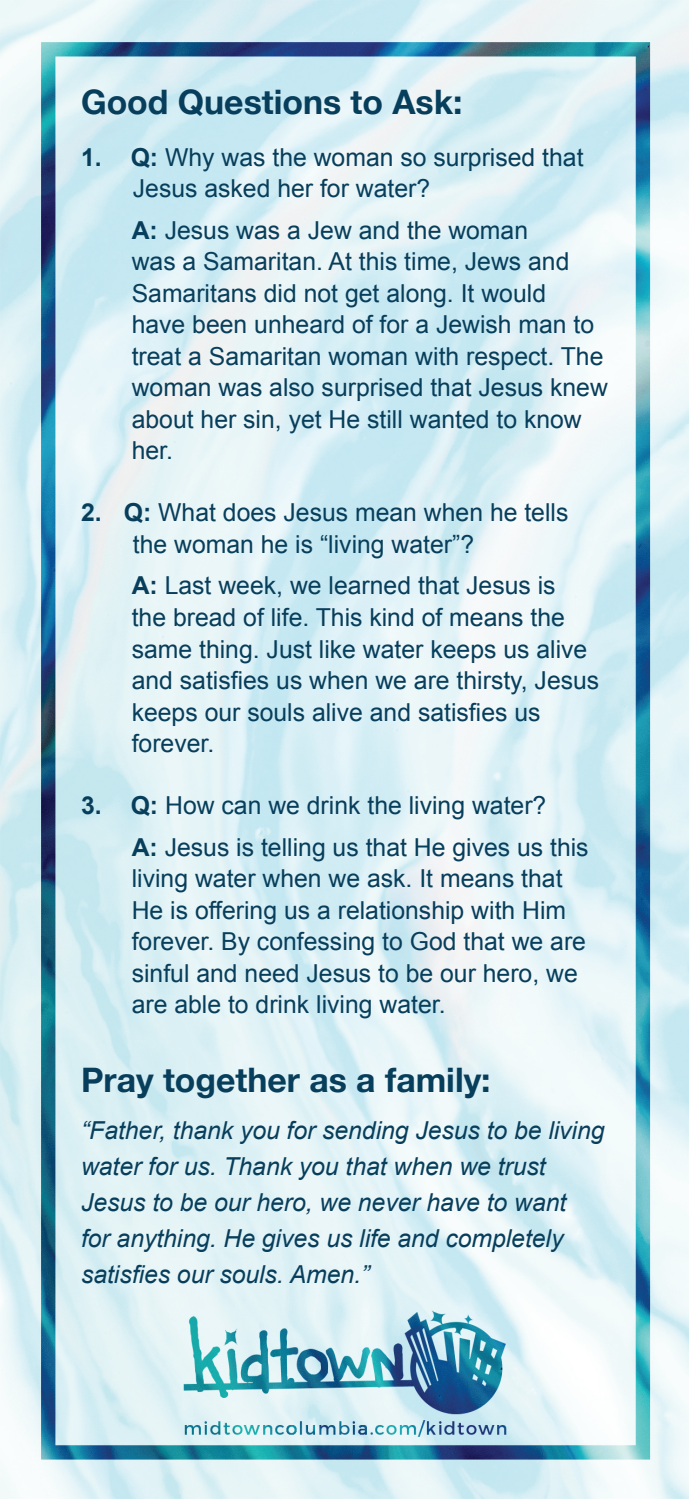
<style>
.page{position:relative;width:689px;height:1499px;background:#fff}
.page>*{position:absolute;margin:0;border:0;box-sizing:border-box;transform-origin:0 0}
._3_Sub-Headings{font:700 33.75px "Helvetica Neue";color:#073e5b}
._8_Answer{font:24.75px/31.5px "Arial";color:#073e5b}
._9_Prayer-Text{font:italic 24.75px/36px "Arial";color:#073e5b}
.s1{font-weight:700}
</style>
<div class="page">
<img style="left:0;top:0;width:688px;height:1498px">
<p class="_3_Sub-Headings" style="left:81px;top:75px;width:383px">Good Questions to Ask:</p>
<p class="_8_Answer" style="left:133px;top:141px;width:452px;text-indent:-52px"><span class="s1">1. Q:</span> Why was the woman so surprised that<br>Jesus asked her for water?</p>
<p class="_8_Answer" style="left:132px;top:215px;width:477px"><span class="s1">A:</span> Jesus was a Jew and the woman<br>was a Samaritan. At this time, Jews and Samaritans did not get along. It would<br>have been unheard of for a Jewish man to treat a Samaritan woman with respect. The woman was also surprised that Jesus knew about her sin, yet He still wanted to know her.</p>
<p class="_8_Answer" style="left:133px;top:497px;width:437px;text-indent:-52px"><span class="s1">2. Q:</span> What does Jesus mean when he tells the woman he is “living water”?</p>
<p class="_8_Answer" style="left:132px;top:570px;width:469px"><span class="s1">A:</span> Last week, we learned that Jesus is<br>the bread of life. This kind of means the same thing. Just like water keeps us alive and satisfies us when we are thirsty, Jesus keeps our souls alive and satisfies us forever.</p>
<p class="_8_Answer" style="left:81px;top:789px;width:467px"><span class="s1">3. Q:</span> How can we drink the living water?</p>
<p class="_8_Answer" style="left:132px;top:831px;width:458px"><span class="s1">A:</span> Jesus is telling us that He gives us this living water when we ask. It means that He is offering us a relationship with Him forever. By confessing to God that we are sinful and need Jesus to be our hero, we are able to drink living water.</p>
<p class="_3_Sub-Headings" style="left:81px;top:1054px;width:411px">Pray together as a family:</p>
<p class="_9_Prayer-Text" style="left:81px;top:1112px;width:525px">“Father, thank you for sending Jesus to be living water for us. Thank you that when we trust Jesus to be our hero, we never have to want<br>for anything. He gives us life and completely satisfies our souls. Amen.”</p>
</div>
